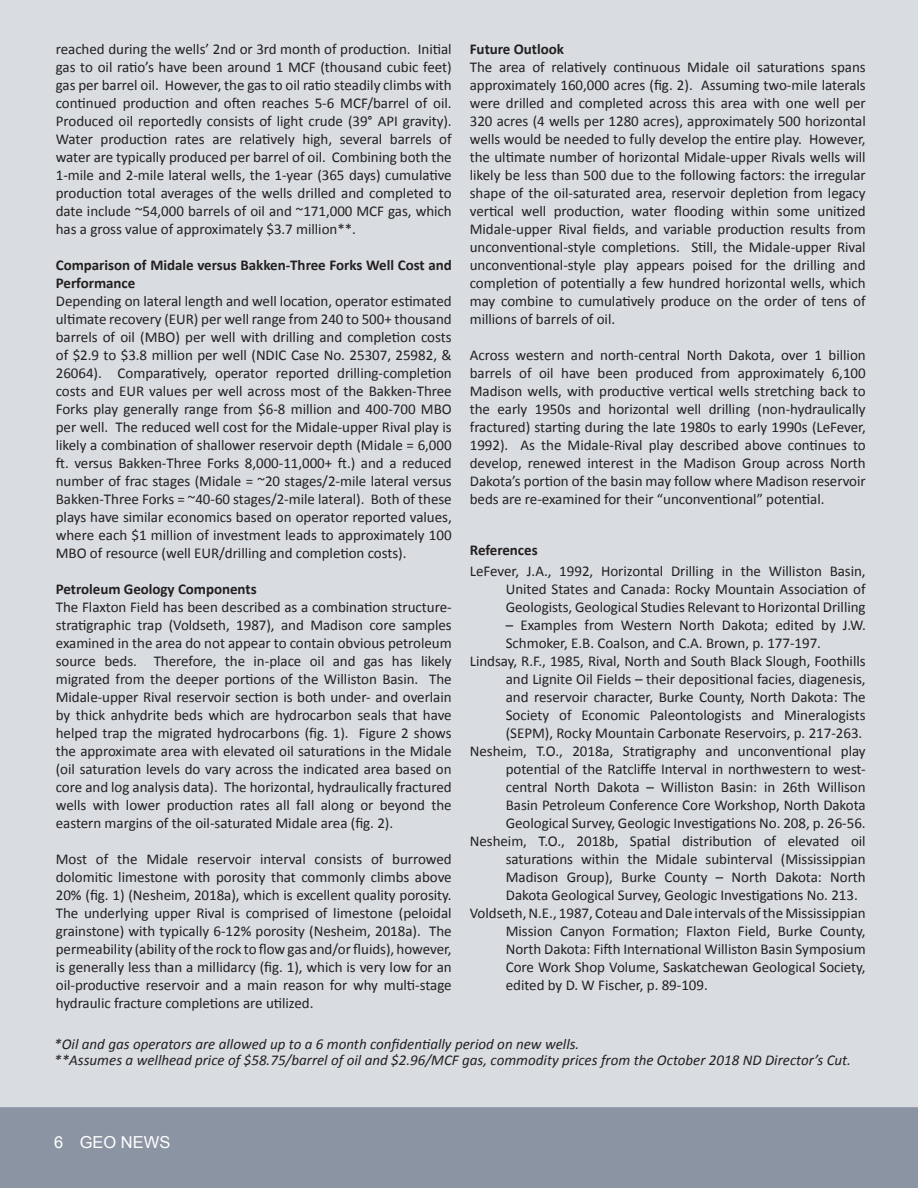
<style>
.page{position:relative;width:918px;height:1188px;background:#fff}
.page>*{position:absolute;margin:0;border:0;box-sizing:border-box;transform-origin:0 0}
.t1{font:16.5px "Arial";color:#fff}
.t2{font:15px/18px "Calibri";letter-spacing:-.005em;color:#231f20;text-align:justify}
.t3{font:italic 15px "Calibri";color:#231f20}
.t4{font:700 15px/18px "Calibri";letter-spacing:-.005em;color:#231f20}
</style>
<div class="page">
<div style="left:0;top:1107px;width:918px;height:81px;background:#8b94a3"></div>
<div style="left:0;top:0;width:918px;height:1107px;background:#d9dde1"></div>
<p class="t2" style="left:56px;top:40px;width:397px">reached during the wells’ 2nd or 3rd month of production. Initial gas to oil ratio’s have been around 1 MCF (thousand cubic feet) gas per barrel oil. However, the gas to oil ratio steadily climbs with continued production and often reaches 5-6 MCF/barrel of oil.<br>Produced oil reportedly consists of light crude (39° API gravity).<br>Water production rates are relatively high, several barrels of water are typically produced per barrel of oil. Combining both the 1-mile and 2-mile lateral wells, the 1-year (365 days) cumulative production total averages of the wells drilled and completed to date include ~54,000 barrels of oil and ~171,000 MCF gas, which has a gross value of approximately $3.7 million**.</p>
<p class="t4" style="left:56px;top:256px;width:398px">Comparison of Midale versus Bakken-Three Forks Well Cost and<br>Performance</p>
<p class="t2" style="left:56px;top:292px;width:397px">Depending on lateral length and well location, operator estimated ultimate recovery (EUR) per well range from 240 to 500+ thousand barrels of oil (MBO) per well with drilling and completion costs of $2.9 to $3.8 million per well (NDIC Case No. 25307, 25982, &amp; 26064). Comparatively, operator reported drilling-completion costs and EUR values per well across most of the Bakken-Three Forks play generally range from $6-8 million and 400-700 MBO per well. The reduced well cost for the Midale-upper Rival play is likely a combination of shallower reservoir depth (Midale = 6,000 ft. versus Bakken-Three Forks 8,000-11,000+ ft.) and a reduced number of frac stages (Midale = ~20 stages/2-mile lateral versus Bakken-Three Forks = ~40-60 stages/2-mile lateral). Both of these plays have similar economics based on operator reported values, where each $1 million of investment leads to approximately 100<br>MBO of resource (well EUR/drilling and completion costs).</p>
<p class="t4" style="left:56px;top:580px;width:202px">Petroleum Geology Components</p>
<p class="t2" style="left:56px;top:598px;width:397px">The Flaxton Field has been described as a combination structure&shy;stratigraphic trap (Voldseth, 1987), and Madison core samples examined in the area do not appear to contain obvious petroleum source beds. Therefore, the in-place oil and gas has likely migrated from the deeper portions of the Williston Basin. The Midale-upper Rival reservoir section is both under- and overlain by thick anhydrite beds which are hydrocarbon seals that have helped trap the migrated hydrocarbons (fig. 1). Figure 2 shows the approximate area with elevated oil saturations in the Midale (oil saturation levels do vary across the indicated area based on core and log analysis data). The horizontal, hydraulically fractured wells with lower production rates all fall along or beyond the eastern margins of the oil-saturated Midale area (fig. 2).</p>
<p class="t2" style="left:56px;top:850px;width:397px">Most of the Midale reservoir interval consists of burrowed dolomitic limestone with porosity that commonly climbs above 20% (fig. 1) (Nesheim, 2018a), which is excellent quality porosity.<br>The underlying upper Rival is comprised of limestone (peloidal grainstone) with typically 6-12% porosity (Nesheim, 2018a). The permeability (ability of the rock to flow gas and/or fluids), however, is generally less than a millidarcy (fig. 1), which is very low for an oil-productive reservoir and a main reason for why multi-stage hydraulic fracture completions are utilized.</p>
<p class="t4" style="left:470px;top:40px;width:96px">Future Outlook</p>
<p class="t2" style="left:470px;top:58px;width:398px">The area of relatively continuous Midale oil saturations spans approximately 160,000 acres (fig. 2). Assuming two-mile laterals were drilled and completed across this area with one well per 320 acres (4 wells per 1280 acres), approximately 500 horizontal wells would be needed to fully develop the entire play. However, the ultimate number of horizontal Midale-upper Rivals wells will likely be less than 500 due to the following factors: the irregular shape of the oil-saturated area, reservoir depletion from legacy vertical well production, water flooding within some unitized Midale-upper Rival fields, and variable production results from unconventional-style completions. Still, the Midale-upper Rival unconventional-style play appears poised for the drilling and completion of potentially a few hundred horizontal wells, which may combine to cumulatively produce on the order of tens of millions of barrels of oil.</p>
<p class="t2" style="left:470px;top:346px;width:397px">Across western and north-central North Dakota, over 1 billion barrels of oil have been produced from approximately 6,100<br>Madison wells, with productive vertical wells stretching back to the early 1950s and horizontal well drilling (non-hydraulically fractured) starting during the late 1980s to early 1990s (LeFever, 1992). As the Midale-Rival play described above continues to develop, renewed interest in the Madison Group across North Dakota’s portion of the basin may follow where Madison reservoir beds are re-examined for their “unconventional” potential.</p>
<p class="t4" style="left:470px;top:541px;width:69px">References</p>
<p class="t2" style="left:506px;top:562px;width:361px;text-indent:-36px">LeFever, J.A., 1992, Horizontal Drilling in the Williston Basin, United States and Canada: Rocky Mountain Association of Geologists, Geological Studies Relevant to Horizontal Drilling</p>
<p class="t2" style="left:506px;top:616px;width:361px">– Examples from Western North Dakota; edited by J.W.<br>Schmoker, E.B. Coalson, and C.A. Brown, p. 177-197.</p>
<p class="t2" style="left:506px;top:652px;width:361px;text-indent:-36px">Lindsay, R.F., 1985, Rival, North and South Black Slough, Foothills and Lignite Oil Fields – their depositional facies, diagenesis, and reservoir character, Burke County, North Dakota: The Society of Economic Paleontologists and Mineralogists (SEPM), Rocky Mountain Carbonate Reservoirs, p. 217-263.</p>
<p class="t2" style="left:506px;top:742px;width:361px;text-indent:-36px">Nesheim, T.O., 2018a, Stratigraphy and unconventional play potential of the Ratcliffe Interval in northwestern to west&shy;central North Dakota – Williston Basin: in 26th Willison Basin Petroleum Conference Core Workshop, North Dakota Geological Survey, Geologic Investigations No. 208, p. 26-56.</p>
<p class="t2" style="left:506px;top:832px;width:361px;text-indent:-36px">Nesheim, T.O., 2018b, Spatial distribution of elevated oil saturations within the Midale subinterval (Mississippian Madison Group), Burke County – North Dakota: North Dakota Geological Survey, Geologic Investigations No. 213.</p>
<p class="t2" style="left:506px;top:904px;width:361px;text-indent:-36px">Voldseth, N.E., 1987, Coteau and Dale intervals of the Mississippian Mission Canyon Formation; Flaxton Field, Burke County, North Dakota: Fifth International Williston Basin Symposium Core Work Shop Volume, Saskatchewan Geological Society, edited by D. W Fischer, p. 89-109.</p>
<p class="t3" style="left:54px;top:1033px;width:527px">*Oil and gas operators are allowed up to a 6 month confidentially period on new wells.</p>
<p class="t3" style="left:54px;top:1050px;width:798px">**Assumes a wellhead price of $58.75/barrel of oil and $2.96/MCF gas, commodity prices from the October 2018 ND Director’s Cut.</p>
<p class="t1" style="left:54px;top:1131px;width:118px">6 GEO NEWS</p>
</div>
